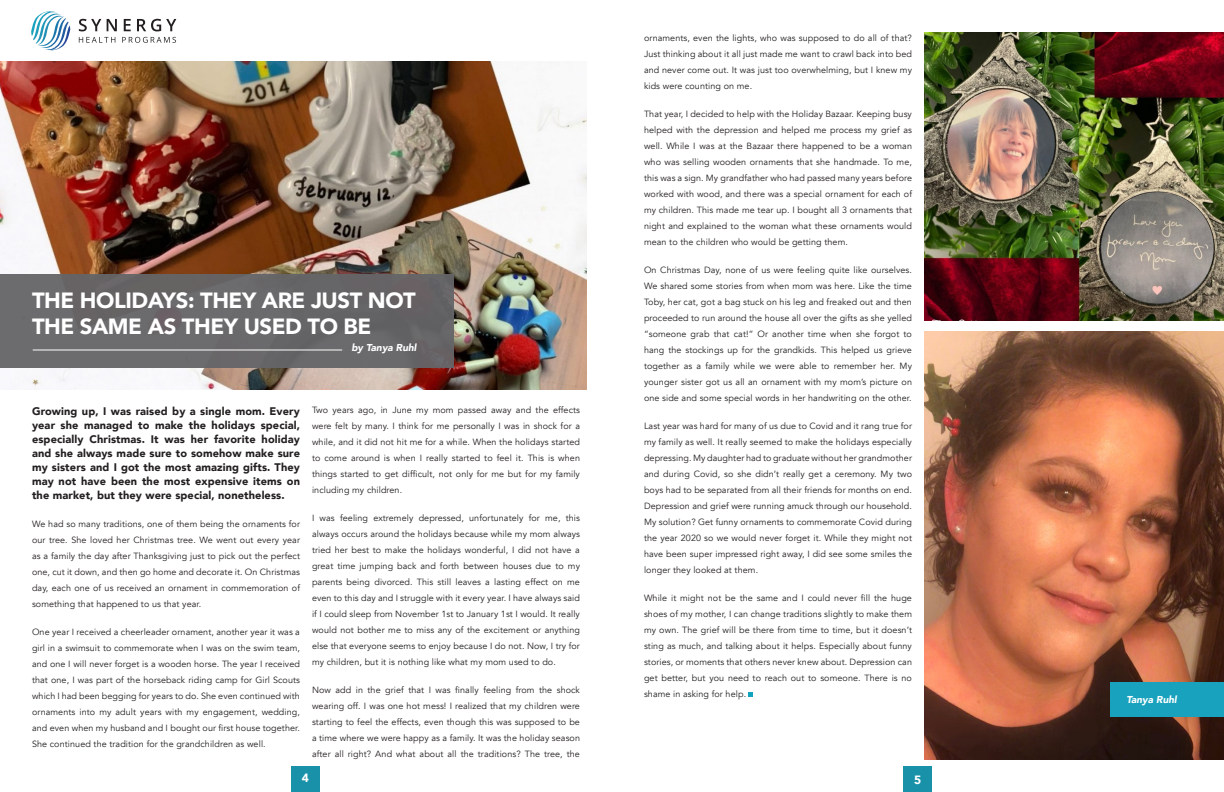
<style>
.page{position:relative;width:1224px;height:792px;background:#fff}
.page>*{position:absolute;margin:0;border:0;box-sizing:border-box;transform-origin:0 0}
.t1{font:900 22px/26.4px "Avenir";letter-spacing:-.02em;color:#fff}
.Numbers{font:900 12px "Avenir";color:#fff}
.Copy_-_Subhead{font:900 11px/14px "Avenir";letter-spacing:.01em;color:#231f20;text-align:justify}
.By_Author{font:italic 900 10px "Avenir";color:#fff}
.Copy_-_Subhead-2{font:9px/16px "Avenir";letter-spacing:.01em;color:#231f20;text-align:justify}
</style>
<div class="page">
<div style="left:292px;top:766px;width:28px;height:26px;background:#1991a9"></div>
<img style="left:0;top:61px;width:586px;height:329px">
<div style="left:0;top:274px;width:454px;height:94px;background:#656568"></div>
<hr style="left:33px;top:349px;width:309px;height:1px;background:#fff">
<svg style="left:31px;top:11px;width:39px;height:39px"></svg>
<svg style="left:79px;top:19px;width:22px;height:12px"></svg>
<svg style="left:107px;top:19px;width:10px;height:12px"></svg>
<svg style="left:124px;top:19px;width:7px;height:12px"></svg>
<svg style="left:137px;top:19px;width:39px;height:12px"></svg>
<svg style="left:79px;top:37px;width:36px;height:6px"></svg>
<svg style="left:122px;top:37px;width:54px;height:6px"></svg>
<div style="left:904px;top:766px;width:28px;height:26px;background:#1991a9"></div>
<svg style="left:749px;top:692px;width:4px;height:5px"></svg>
<img style="left:924px;top:331px;width:300px;height:429px">
<img style="left:924px;top:32px;width:300px;height:288px">
<div style="left:1110px;top:683px;width:114px;height:34px;background:#19a2bd"></div>
<p class="t1" style="left:32px;top:286px;width:385px">THE HOLIDAYS: THEY ARE JUST NOT<br>THE SAME AS THEY USED TO BE</p>
<p class="By_Author" style="left:351px;top:340px;width:67px">by Tanya Ruhl</p>
<p class="Copy_-_Subhead" style="left:32px;top:404px;width:270px">Growing up, I was raised by a single mom. Every year she managed to make the holidays special, especially Christmas. It was her favorite holiday and she always made sure to somehow make sure my sisters and I got the most amazing gifts. They may not have been the most expensive items on the market, but they were special, nonetheless.</p>
<p class="Copy_-_Subhead-2" style="left:32px;top:516px;width:270px">We had so many traditions, one of them being the ornaments for our tree. She loved her Christmas tree. We went out every year as a family the day after Thanksgiving just to pick out the perfect one, cut it down, and then go home and decorate it. On Christmas day, each one of us received an ornament in commemoration of something that happened to us that year.</p>
<p class="Copy_-_Subhead-2" style="left:32px;top:624px;width:270px">One year I received a cheerleader ornament, another year it was a girl in a swimsuit to commemorate when I was on the swim team, and one I will never forget is a wooden horse. The year I received that one, I was part of the horseback riding camp for Girl Scouts which I had been begging for years to do. She even continued with ornaments into my adult years with my engagement, wedding, and even when my husband and I bought our first house together.<br>She continued the tradition for the grandchildren as well.</p>
<p class="Copy_-_Subhead-2" style="left:312px;top:402px;width:270px">Two years ago, in June my mom passed away and the effects were felt by many. I think for me personally I was in shock for a while, and it did not hit me for a while. When the holidays started to come around is when I really started to feel it. This is when things started to get difficult, not only for me but for my family including my children.</p>
<p class="Copy_-_Subhead-2" style="left:312px;top:510px;width:270px">I was feeling extremely depressed, unfortunately for me, this always occurs around the holidays because while my mom always tried her best to make the holidays wonderful, I did not have a great time jumping back and forth between houses due to my parents being divorced. This still leaves a lasting effect on me even to this day and I struggle with it every year. I have always said if I could sleep from November 1st to January 1st I would. It really would not bother me to miss any of the excitement or anything else that everyone seems to enjoy because I do not. Now, I try for my children, but it is nothing like what my mom used to do.</p>
<p class="Copy_-_Subhead-2" style="left:312px;top:682px;width:270px">Now add in the grief that I was finally feeling from the shock wearing off. I was one hot mess! I realized that my children were starting to feel the effects, even though this was supposed to be a time where we were happy as a family. It was the holiday season after all right? And what about all the traditions? The tree, the</p>
<p class="Numbers" style="left:302px;top:768px;width:9px">4</p>
<p class="Copy_-_Subhead-2" style="left:644px;top:30px;width:270px">ornaments, even the lights, who was supposed to do all of that?<br>Just thinking about it all just made me want to crawl back into bed and never come out. It was just too overwhelming, but I knew my kids were counting on me.</p>
<p class="Copy_-_Subhead-2" style="left:644px;top:106px;width:270px">That year, I decided to help with the Holiday Bazaar. Keeping busy helped with the depression and helped me process my grief as well. While I was at the Bazaar there happened to be a woman who was selling wooden ornaments that she handmade. To me, this was a sign. My grandfather who had passed many years before worked with wood, and there was a special ornament for each of my children. This made me tear up. I bought all 3 ornaments that night and explained to the woman what these ornaments would mean to the children who would be getting them.</p>
<p class="Copy_-_Subhead-2" style="left:644px;top:262px;width:270px">On Christmas Day, none of us were feeling quite like ourselves.<br>We shared some stories from when mom was here. Like the time Toby, her cat, got a bag stuck on his leg and freaked out and then proceeded to run around the house all over the gifts as she yelled “someone grab that cat!” Or another time when she forgot to hang the stockings up for the grandkids. This helped us grieve together as a family while we were able to remember her. My younger sister got us all an ornament with my mom’s picture on one side and some special words in her handwriting on the other.</p>
<p class="Copy_-_Subhead-2" style="left:644px;top:418px;width:270px">Last year was hard for many of us due to Covid and it rang true for my family as well. It really seemed to make the holidays especially depressing. My daughter had to graduate without her grandmother and during Covid, so she didn’t really get a ceremony. My two boys had to be separated from all their friends for months on end.<br>Depression and grief were running amuck through our household.<br>My solution? Get funny ornaments to commemorate Covid during the year 2020 so we would never forget it. While they might not have been super impressed right away, I did see some smiles the longer they looked at them.</p>
<p class="Copy_-_Subhead-2" style="left:644px;top:590px;width:270px">While it might not be the same and I could never fill the huge shoes of my mother, I can change traditions slightly to make them my own. The grief will be there from time to time, but it doesn’t sting as much, and talking about it helps. Especially about funny stories, or moments that others never knew about. Depression can get better, but you need to reach out to someone. There is no shame in asking for help.</p>
<p class="Numbers" style="left:914px;top:770px;width:9px">5</p>
<p class="By_Author" style="left:1126px;top:692px;width:52px">Tanya Ruhl</p>
</div>
